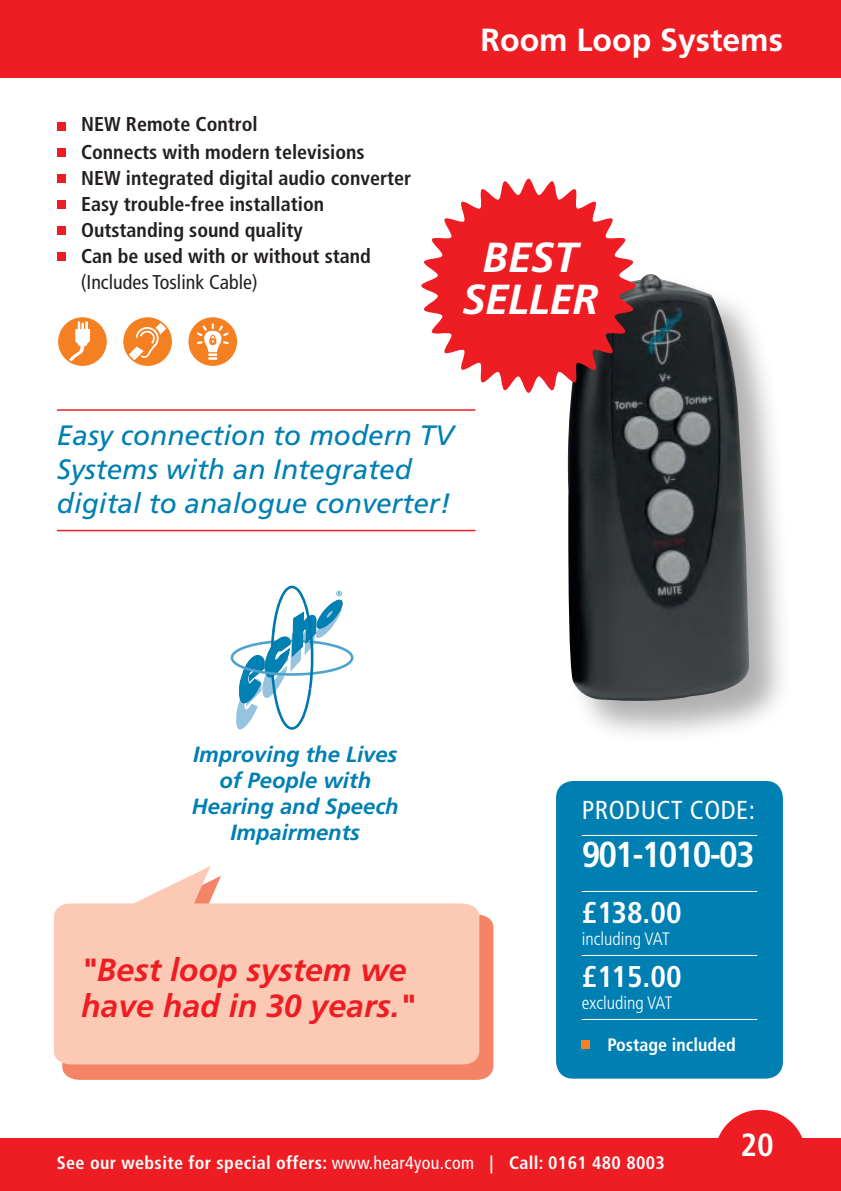
<style>
.page{position:relative;width:841px;height:1191px;background:#fff}
.page>*{position:absolute;margin:0;border:0;box-sizing:border-box;transform-origin:0 0}
.t1{font:italic 700 42px/42px "Frutiger LT Std";letter-spacing:-.01em;color:#fff;text-align:center}
.t2{font:700 condensed 36px "Frutiger LT Std";letter-spacing:-.05em;color:#fff}
.t3{font:italic 700 32px/36px "Frutiger LT Std";color:#ee1d23}
.t4{font:700 32px "Frutiger LT Std";color:#fff}
.t5{font:700 condensed 32px "Frutiger LT Std";color:#fff}
.t6{font:700 condensed 30px "Frutiger LT Std";color:#fff}
.t7{font:italic 28px/34px "Frutiger LT Std";color:#007fb2}
.t8{font:condensed 26px "Frutiger LT Std";letter-spacing:.02em;color:#fff}
.t9{font:italic 700 22px/26px "Frutiger LT Std";color:#007fb2;text-align:center}
.t10{font:700 condensed 20px/26px "Frutiger LT Std";color:#231f20}
.t11{font:condensed 20px "Frutiger LT Std";color:#231f20}
.t12{font:700 condensed 18px "Frutiger LT Std";letter-spacing:.02em;color:#fff}
.t13{font:300 condensed 18px "Frutiger LT Std";color:#fff}
.t14{font:700 condensed 18px "Frutiger LT Std";color:#fff}
.s1{font-weight:400}
</style>
<div class="page">
<div style="left:0;top:0;width:841px;height:78px;background:#ee1d23"></div>
<div style="left:0;top:1138px;width:841px;height:53px;background:#ee1d23"></div>
<svg style="left:718px;top:1110px;width:85px;height:28px"></svg>
<div style="left:57px;top:122px;width:8px;height:9px;background:#ee1d23"></div>
<div style="left:57px;top:148px;width:8px;height:9px;background:#ee1d23"></div>
<div style="left:57px;top:174px;width:8px;height:9px;background:#ee1d23"></div>
<div style="left:57px;top:200px;width:8px;height:9px;background:#ee1d23"></div>
<div style="left:57px;top:226px;width:8px;height:9px;background:#ee1d23"></div>
<div style="left:57px;top:252px;width:8px;height:9px;background:#ee1d23"></div>
<div style="left:556px;top:781px;width:227px;height:298px;background:#007fb2;border-radius:17px"></div>
<hr style="left:581px;top:835px;width:176px;height:1px;background:#fff">
<hr style="left:581px;top:891px;width:176px;height:1px;background:#fff">
<hr style="left:581px;top:955px;width:176px;height:1px;background:#fff">
<hr style="left:581px;top:1019px;width:176px;height:1px;background:#fff">
<div style="left:581px;top:1040px;width:9px;height:9px;background:#f58021"></div>
<hr style="left:57px;top:409px;width:418px;height:2px;background:#ee1d23">
<hr style="left:57px;top:530px;width:418px;height:1px;background:#ee1d23">
<svg style="left:62px;top:914px;width:431px;height:166px;background:#f4886a"></svg>
<svg style="left:54px;top:866px;width:425px;height:198px;fill:#fcc9b4"></svg>
<svg style="left:231px;top:586px;width:122px;height:144px"></svg>
<div style="left:321px;top:685px;width:55px;height:66px;background:#fff"></div>
<div style="left:57px;top:317px;width:50px;height:50px;background:#f58021;border-radius:50%"></div>
<div style="left:57px;top:316px;width:51px;height:51px;border:1px solid #fff;border-radius:50%"></div>
<svg style="left:67px;top:321px;width:23px;height:43px"></svg>
<div style="left:566px;top:274px;width:227px;height:471px;background:#231f20;opacity:.35"></div>
<img style="left:568px;top:274px;width:181px;height:430px">
<svg style="left:123px;top:317px;width:49px;height:50px"></svg>
<div style="left:122px;top:316px;width:51px;height:51px;border:1px solid #fff;border-radius:50%"></div>
<svg style="left:128px;top:322px;width:40px;height:39px"></svg>
<svg style="left:421px;top:179px;width:214px;height:214px;fill:#ee1d23"></svg>
<svg style="left:188px;top:317px;width:50px;height:50px"></svg>
<div style="left:187px;top:316px;width:51px;height:51px;border:1px solid #fff;border-radius:50%"></div>
<svg style="left:197px;top:323px;width:32px;height:37px"></svg>
<p class="t10" style="left:81px;top:110px;width:285px;line-height:28px">NEW Remote Control<br>Connects with modern televisions</p>
<p class="t10" style="left:81px;top:165px;width:331px">NEW integrated digital audio converter Easy trouble-free installation Outstanding sound quality<br>Can be used with or without stand</p>
<p class="t11" style="left:81px;top:270px;width:178px">(Includes Toslink Cable)</p>
<h3 class="t4" style="left:480px;top:21px;width:304px">Room Loop Systems</h3>
<h1 class="t1" style="left:462px;top:237px;width:137px">BEST<br>SELLER</h1>
<h3 class="t7" style="left:57px;top:418px;width:398px">Easy connection to modern TV<br>Systems with an Integrated digital to analogue converter!</h3>
<p class="t9" style="left:192px;top:742px;width:208px">Improving the Lives of People with<br>Hearing and Speech<br>Impairments</p>
<h3 class="t3" style="left:81px;top:952px;width:336px">"Best loop system we have had in 30 years."</h3>
<h3 class="t8" style="left:581px;top:795px;width:175px">PRODUCT CODE:</h3>
<h2 class="t2" style="left:581px;top:833px;width:175px">901-1010-03</h2>
<h3 class="t6" style="left:581px;top:895px;width:101px">£138.00</h3>
<p class="t13" style="left:581px;top:928px;width:90px">including VAT</p>
<h3 class="t6" style="left:581px;top:959px;width:101px">£115.00</h3>
<p class="t13" style="left:581px;top:992px;width:92px">excluding VAT</p>
<p class="t14" style="left:607px;top:1034px;width:130px">Postage included</p>
<p class="t12" style="left:57px;top:1152px;width:609px">See our website for special offers: <span class="s1">www.hear4you.com</span> | Call: 0161 480 8003</p>
<h3 class="t5" style="left:740px;top:1126px;width:35px">20</h3>
</div>
